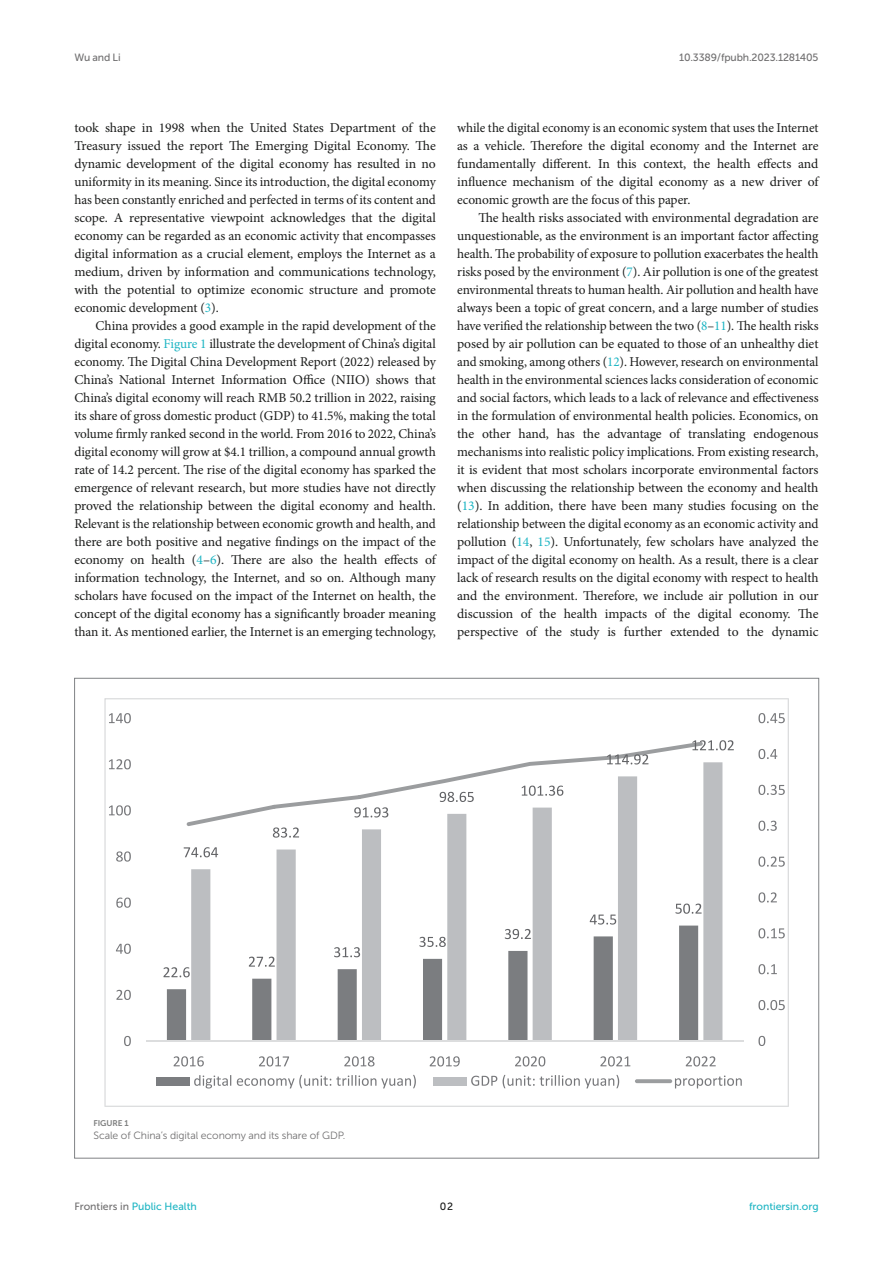
<style>
.page{position:relative;width:893px;height:1263px;background:#fff}
.page>*{position:absolute;margin:0;border:0;box-sizing:border-box;transform-origin:0 0}
.TEXT{font:13.5px/18px "Minion Pro";letter-spacing:-.005em;color:#1b1c1b;text-align:justify}
.TEXT_FLUSH{font:13.5px/18px "Minion Pro";letter-spacing:-.01em;color:#1b1c1b;text-align:justify}
.FIG_LEG{font:10.5px "Museo Sans 300";letter-spacing:-.01em;color:#706f70}
.t1{font:10.5px "Museo Sans 500";color:#1db5c3}
.t2{font:10.5px "Museo Sans 500";letter-spacing:-.015em;color:#706f70}
.t3{font:10.5px "Museo Sans 500";color:#1b1c1b}
.FIG_HD{font:8.25px "Museo Sans 700";letter-spacing:-.01em;color:#7e7f7f}
.s1{color:#1db5c3}
.s2{color:#706f70}
</style>
<div class="page">
<svg style="left:104px;top:698px;width:685px;height:409px"></svg>
<p class="t2" style="left:74px;top:51px;width:48px">Wu and Li</p>
<p class="t2" style="left:679px;top:51px;width:141px">10.3389/fpubh.2023.1281405</p>
<p class="TEXT_FLUSH" style="left:74px;top:119px;width:363px">took shape in 1998 when the United States Department of the Treasury issued the report The Emerging Digital Economy. The dynamic development of the digital economy has resulted in no uniformity in its meaning. Since its introduction, the digital economy has been constantly enriched and perfected in terms of its content and scope. A representative viewpoint acknowledges that the digital economy can be regarded as an economic activity that encompasses digital information as a crucial element, employs the Internet as a medium, driven by information and communications technology, with the potential to optimize economic structure and promote economic development (<span class="s1">3</span>).</p>
<p class="TEXT" style="left:74px;top:317px;width:363px;text-indent:21px">China provides a good example in the rapid development of the digital economy. <span class="s1">Figure 1</span> illustrate the development of China’s digital economy. The Digital China Development Report (2022) released by China’s National Internet Information Office (NIIO) shows that China’s digital economy will reach RMB 50.2 trillion in 2022, raising its share of gross domestic product (GDP) to 41.5%, making the total volume firmly ranked second in the world. From 2016 to 2022, China’s digital economy will grow at $4.1 trillion, a compound annual growth rate of 14.2 percent. The rise of the digital economy has sparked the emergence of relevant research, but more studies have not directly proved the relationship between the digital economy and health.<br>Relevant is the relationship between economic growth and health, and there are both positive and negative findings on the impact of the economy on health (<span class="s1">4</span>–<span class="s1">6</span>). There are also the health effects of information technology, the Internet, and so on. Although many scholars have focused on the impact of the Internet on health, the concept of the digital economy has a significantly broader meaning than it. As mentioned earlier, the Internet is an emerging technology,</p>
<p class="TEXT" style="left:457px;top:119px;width:363px">while the digital economy is an economic system that uses the Internet as a vehicle. Therefore the digital economy and the Internet are fundamentally different. In this context, the health effects and influence mechanism of the digital economy as a new driver of economic growth are the focus of this paper.</p>
<p class="TEXT" style="left:457px;top:209px;width:363px;text-indent:21px">The health risks associated with environmental degradation are unquestionable, as the environment is an important factor affecting health. The probability of exposure to pollution exacerbates the health risks posed by the environment (<span class="s1">7</span>). Air pollution is one of the greatest environmental threats to human health. Air pollution and health have always been a topic of great concern, and a large number of studies have verified the relationship between the two (<span class="s1">8</span>–<span class="s1">11</span>). The health risks posed by air pollution can be equated to those of an unhealthy diet and smoking, among others (<span class="s1">12</span>). However, research on environmental health in the environmental sciences lacks consideration of economic and social factors, which leads to a lack of relevance and effectiveness in the formulation of environmental health policies. Economics, on the other hand, has the advantage of translating endogenous mechanisms into realistic policy implications. From existing research, it is evident that most scholars incorporate environmental factors when discussing the relationship between the economy and health (<span class="s1">13</span>). In addition, there have been many studies focusing on the relationship between the digital economy as an economic activity and pollution (<span class="s1">14</span>, <span class="s1">15</span>). Unfortunately, few scholars have analyzed the impact of the digital economy on health. As a result, there is a clear lack of research results on the digital economy with respect to health and the environment. Therefore, we include air pollution in our discussion of the health impacts of the digital economy. The perspective of the study is further extended to the dynamic</p>
<p class="FIG_HD" style="left:94px;top:1118px;width:37px">FIGURE 1</p>
<p class="FIG_LEG" style="left:94px;top:1130px;width:253px">Scale of China’s digital economy and its share of GDP.</p>
<p class="t1" style="left:74px;top:1200px;width:124px"><span class="s2">Frontiers in</span> Public Health</p>
<p class="t3" style="left:440px;top:1200px;width:15px">02</p>
<p class="t1" style="left:749px;top:1200px;width:71px">frontiersin.org</p>
</div>
